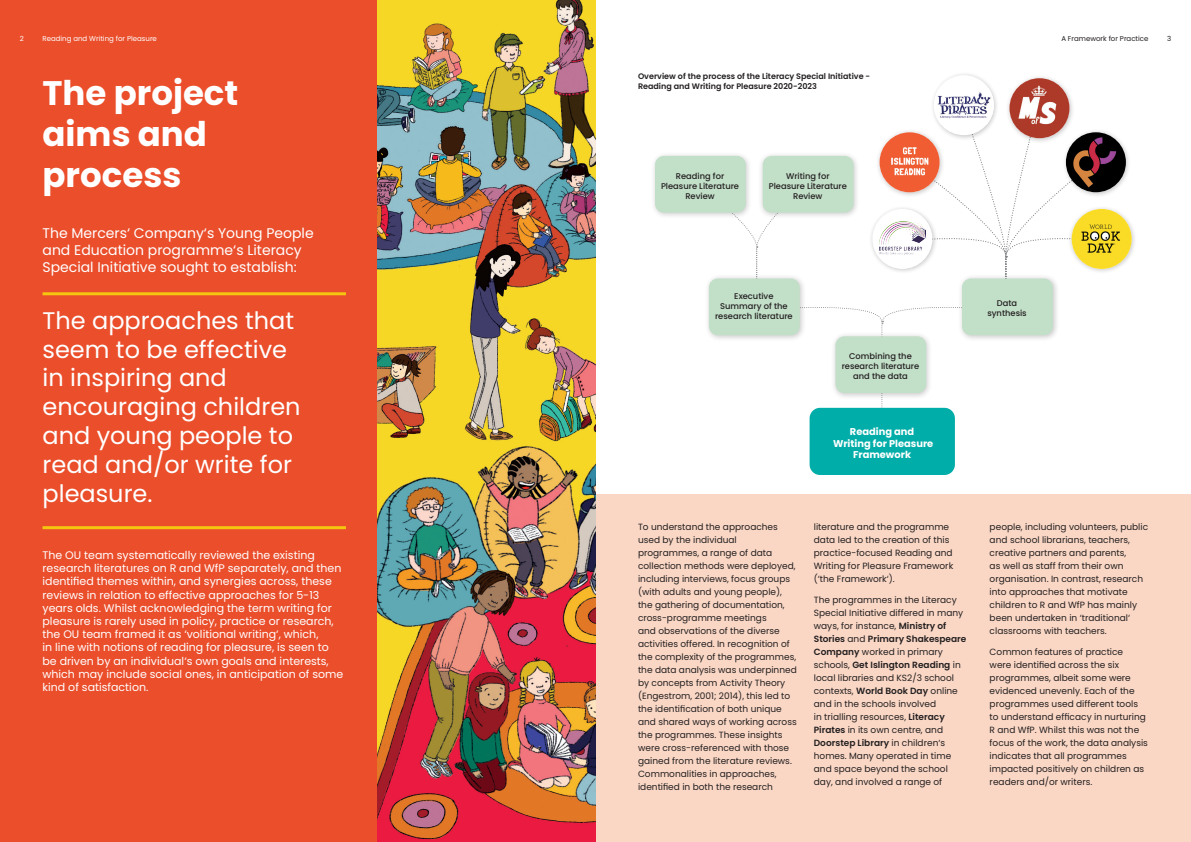
<style>
.page{position:relative;width:1191px;height:842px;background:#fff}
.page>*{position:absolute;margin:0;border:0;box-sizing:border-box;transform-origin:0 0}
.Main_Heading{font:700 34px/40.8px "Poppins";color:#fff}
.Body{font:24px/28.8px "Poppins";color:#fff}
.Body-2{font:14px/16.8px "Poppins";color:#fff}
.Body-3{font:11px/13.2px "Poppins";color:#fff}
.t1{font:700 9.9px/11.8px "Poppins";color:#fff;text-align:center}
.Body-4{font:9px/13px "Poppins";color:#231f20}
.t2{font:500 8.3px/10px "Poppins";color:#231f20;text-align:center}
.Body-5{font:600 8px/9.6px "Poppins";color:#231f20}
.t3{font:7px "Poppins";color:#fff}
.t4{font:7px "Poppins";color:#231f20}
.s1{font-weight:600}
</style>
<div class="page">
<div style="left:377px;top:494px;width:814px;height:348px;background:#fad7c5"></div>
<div style="left:0;top:0;width:377px;height:842px;background:#ea4e2b"></div>
<img style="left:377px;top:0;width:218px;height:842px">
<hr style="left:43px;top:526px;width:303px;height:3px;background:#f4c610">
<hr style="left:43px;top:292px;width:303px;height:3px;background:#f4c610">
<div style="left:1068px;top:205px;width:69px;height:69px;background:#231f20;opacity:.25"></div>
<img style="left:1071px;top:209px;width:60px;height:60px;border-radius:30px">
<div style="left:1005px;top:75px;width:70px;height:69px;background:#231f20;opacity:.25"></div>
<img style="left:1009px;top:78px;width:60px;height:60px;border-radius:30px">
<div style="left:930px;top:71px;width:69px;height:70px;background:#231f20;opacity:.25"></div>
<div style="left:934px;top:75px;width:60px;height:60px;background:#fff;border-radius:50%"></div>
<img style="left:934px;top:87px;width:60px;height:19px">
<div style="left:1062px;top:129px;width:69px;height:69px;background:#231f20;opacity:.25"></div>
<img style="left:1066px;top:132px;width:60px;height:60px;border-radius:30px">
<div style="left:809px;top:408px;width:146px;height:67px;background:#00ada8;border-radius:10px"></div>
<div style="left:650px;top:151px;width:102px;height:68px;background:#231f20;opacity:.25"></div>
<div style="left:655px;top:156px;width:91px;height:57px;background:#c2dfc8;border-radius:9px"></div>
<svg style="left:699px;top:106px;width:405px;height:351px"></svg>
<div style="left:957px;top:274px;width:102px;height:68px;background:#231f20;opacity:.25"></div>
<div style="left:962px;top:279px;width:90px;height:56px;background:#c2dfc8;border-radius:9px"></div>
<p class="t3" style="left:20px;top:35px;width:6px">2</p>
<p class="t3" style="left:43px;top:35px;width:116px">Reading and Writing for Pleasure</p>
<p class="t4" style="left:1061px;top:35px;width:89px">A Framework for Practice</p>
<p class="t4" style="left:1167px;top:35px;width:6px">3</p>
<p class="Main_Heading" style="left:43px;top:73px;width:197px">The project aims and process</p>
<p class="Body-2" style="left:43px;top:225px;width:273px">The Mercers‘ Company‘s Young People and Education programme‘s Literacy<br>Special Initiative sought to establish:</p>
<p class="Body" style="left:43px;top:306px;width:259px">The approaches that seem to be effective in inspiring and encouraging children and young people to read and/or write for pleasure.</p>
<p class="Body-3" style="left:43px;top:548px;width:302px">The OU team systematically reviewed the existing research literatures on R and WfP separately, and then identified themes within, and synergies across, these reviews in relation to effective approaches for 5-13 years olds. Whilst acknowledging the term writing for pleasure is rarely used in policy, practice or research, the OU team framed it as ‘volitional writing‘, which,<br>in line with notions of reading for pleasure, is seen to be driven by an individual‘s own goals and interests, which may include social ones, in anticipation of some kind of satisfaction.</p>
<p class="Body-5" style="left:638px;top:72px;width:234px">Overview of the process of the Literacy Special Initiative -<br>Reading and Writing for Pleasure 2020-2023</p>
<p class="t2" style="left:676px;top:171px;width:50px">Reading for</p>
<p class="t2" style="left:661px;top:181px;width:80px">Pleasure Literature</p>
<p class="t2" style="left:685px;top:191px;width:31px">Review</p>
<p class="t2" style="left:786px;top:171px;width:45px">Writing for</p>
<p class="t2" style="left:768px;top:181px;width:80px">Pleasure Literature</p>
<p class="t2" style="left:793px;top:191px;width:31px">Review</p>
<p class="t2" style="left:734px;top:291px;width:41px">Executive</p>
<p class="t2" style="left:715px;top:301px;width:79px">Summary of the research literature</p>
<p class="t2" style="left:997px;top:298px;width:22px">Data</p>
<p class="t2" style="left:987px;top:308px;width:41px">synthesis</p>
<p class="t2" style="left:841px;top:351px;width:79px">Combining the research literature and the data</p>
<p class="t1" style="left:850px;top:425px;width:66px">Reading and</p>
<p class="t1" style="left:833px;top:437px;width:102px">Writing for Pleasure<br>Framework</p>
<p class="Body-4" style="left:638px;top:520px;width:160px">To understand the approaches used by the individual programmes, a range of data collection methods were deployed, including interviews, focus groups (with adults and young people), the gathering of documentation, cross-programme meetings<br>and observations of the diverse activities offered. In recognition of the complexity of the programmes, the data analysis was underpinned by concepts from Activity Theory (Engestrom, 2001; 2014), this led to the identification of both unique and shared ways of working across the programmes. These insights were cross-referenced with those gained from the literature reviews.<br>Commonalities in approaches, identified in both the research</p>
<p class="Body-4" style="left:814px;top:520px;width:141px">literature and the programme data led to the creation of this practice-focused Reading and<br>Writing for Pleasure Framework (‘the Framework‘).</p>
<p class="Body-4" style="left:814px;top:594px;width:154px">The programmes in the Literacy<br>Special Initiative differed in many ways, for instance, <span class="s1">Ministry of<br>Stories</span> and <span class="s1">Primary Shakespeare<br>Company</span> worked in primary schools, <span class="s1">Get Islington Reading</span> in local libraries and KS2/3 school contexts, <span class="s1">World Book Day</span> online and in the schools involved<br>in trialling resources, <span class="s1">Literacy<br>Pirates</span> in its own centre, and<br><span class="s1">Doorstep Library</span> in children‘s homes. Many operated in time and space beyond the school day, and involved a range of</p>
<p class="Body-4" style="left:989px;top:520px;width:160px">people, including volunteers, public and school librarians, teachers, creative partners and parents,<br>as well as staff from their own organisation. In contrast, research into approaches that motivate children to R and WfP has mainly been undertaken in ‘traditional‘ classrooms with teachers.</p>
<p class="Body-4" style="left:989px;top:646px;width:160px">Common features of practice<br>were identified across the six programmes, albeit some were evidenced unevenly. Each of the programmes used different tools to understand efficacy in nurturing<br>R and WfP. Whilst this was not the focus of the work, the data analysis indicates that all programmes impacted positively on children as readers and/or writers.</p>
</div>
